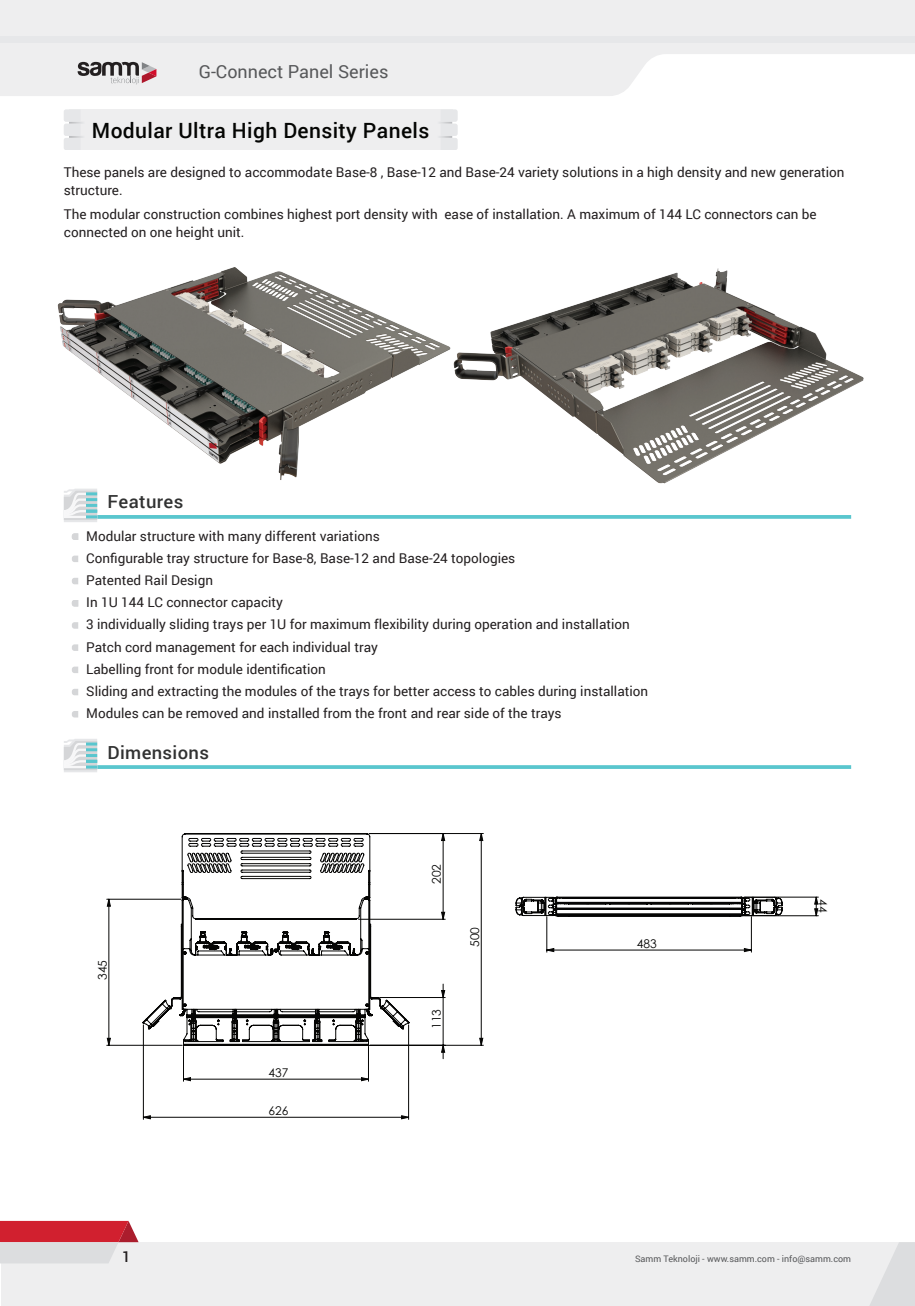
<style>
.page{position:relative;width:915px;height:1306px;background:#fff}
.page>*{position:absolute;margin:0;border:0;box-sizing:border-box;transform-origin:0 0}
.t1{font:500 21px "Roboto";letter-spacing:.02em;color:#040503}
.t2{font:18px "Roboto";color:#57585a}
.t3{font:500 18px "Roboto";letter-spacing:.02em;color:#313232}
.t4{font:500 15px "Roboto";color:#231f20}
.t5{font:13.5px/22.2px "Roboto";color:#231f20}
.t6{font:12px "Century Gothic";color:#050504}
.t7{font:9px "Roboto";color:#57585a}
</style>
<div class="page">
<img style="left:460px;top:268px;width:404px;height:251px">
<svg style="left:0;top:0;width:914px;height:96px;background:#f0f0f1"></svg>
<div style="left:0;top:36px;width:914px;height:7px;background:#e6e7e9"></div>
<svg style="left:78px;top:62px;width:78px;height:22px;background:#aba0a2"></svg>
<div style="left:1px;top:1242px;width:913px;height:63px;background:#eeeeef"></div>
<svg style="left:0;top:1220px;width:138px;height:43px;background:#d8858d"></svg>
<svg style="left:870px;top:1242px;width:44px;height:63px"></svg>
<svg style="left:460px;top:515px;width:390px;height:4px;background:#62c9d0"></svg>
<svg style="left:71px;top:533px;width:8px;height:7px"></svg>
<svg style="left:72px;top:555px;width:6px;height:7px"></svg>
<svg style="left:72px;top:578px;width:6px;height:6px"></svg>
<svg style="left:72px;top:622px;width:6px;height:6px"></svg>
<svg style="left:72px;top:644px;width:6px;height:7px"></svg>
<svg style="left:72px;top:666px;width:6px;height:7px"></svg>
<svg style="left:72px;top:689px;width:6px;height:6px"></svg>
<svg style="left:72px;top:711px;width:6px;height:6px"></svg>
<svg style="left:72px;top:600px;width:6px;height:6px"></svg>
<svg style="left:97px;top:765px;width:753px;height:4px;background:#62c9d0"></svg>
<svg style="left:63px;top:739px;width:34px;height:33px"></svg>
<hr style="left:64px;top:766px;width:22px;height:2px;background:#f7f7f8">
<div style="left:64px;top:110px;width:393px;height:40px;background:#eeeeef"></div>
<img style="left:57px;top:267px;width:403px;height:255px">
<hr style="left:183px;top:1046px;width:1px;height:35px;background:#050504">
<hr style="left:368px;top:1046px;width:1px;height:35px;background:#050504">
<hr style="left:143px;top:1024px;width:1px;height:95px;background:#050504">
<hr style="left:408px;top:1024px;width:1px;height:95px;background:#050504">
<hr style="left:369px;top:1045px;width:114px;height:1px;background:#050504">
<hr style="left:369px;top:833px;width:114px;height:1px;background:#050504">
<hr style="left:107px;top:1045px;width:75px;height:1px;background:#050504">
<hr style="left:743px;top:896px;width:75px;height:1px;background:#050504">
<hr style="left:742px;top:915px;width:76px;height:1px;background:#050504">
<svg style="left:184px;top:1077px;width:184px;height:4px"></svg>
<svg style="left:143px;top:1115px;width:266px;height:4px"></svg>
<svg style="left:441px;top:834px;width:42px;height:224px"></svg>
<svg style="left:107px;top:897px;width:710px;height:148px"></svg>
<svg style="left:142px;top:833px;width:267px;height:212px"></svg>
<svg style="left:515px;top:896px;width:267px;height:20px"></svg>
<h2 class="t2" style="left:199px;top:59px;width:191px">G-Connect Panel Series</h2>
<h1 class="t1" style="left:92px;top:115px;width:339px">Modular Ultra High Density Panels</h1>
<p class="t5" style="left:64px;top:163px;width:781px;line-height:18px">These panels are designed to accommodate Base-8 , Base-12 and Base-24 variety solutions in a high density and new generation structure.</p>
<p class="t5" style="left:64px;top:205px;width:754px;line-height:18px">The modular construction combines highest port density with ease of installation. A maximum of 144 LC connectors can be connected on one height unit.</p>
<h2 class="t3" style="left:107px;top:489px;width:77px">Features</h2>
<p class="t5" style="left:86px;top:524px;width:563px">Modular structure with many different variations<br>Configurable tray structure for Base-8, Base-12 and Base-24 topologies<br>Patented Rail Design<br>In 1U 144 LC connector capacity<br>3 individually sliding trays per 1U for maximum flexibility during operation and installation Patch cord management for each individual tray<br>Labelling front for module identification<br>Sliding and extracting the modules of the trays for better access to cables during installation Modules can be removed and installed from the front and rear side of the trays</p>
<h2 class="t3" style="left:107px;top:739px;width:103px">Dimensions</h2>
<p class="t6" style="left:94px;top:979px;width:21px;rotate:-90deg">345</p>
<p class="t6" style="left:268px;top:1064px;width:21px">437</p>
<p class="t6" style="left:268px;top:1102px;width:21px">626</p>
<p class="t6" style="left:428px;top:884px;width:21px;rotate:-90deg">202</p>
<p class="t6" style="left:428px;top:1029px;width:21px;rotate:-90deg">113</p>
<p class="t6" style="left:466px;top:947px;width:21px;rotate:-90deg">500</p>
<p class="t6" style="left:636px;top:935px;width:21px">483</p>
<p class="t6" style="left:830px;top:899px;width:15px;rotate:90deg">44</p>
<p class="t4" style="left:122px;top:1246px;width:10px">1</p>
<p class="t7" style="left:634px;top:1252px;width:217px">Samm Teknoloji - www.samm.com - info@samm.com</p>
</div>
